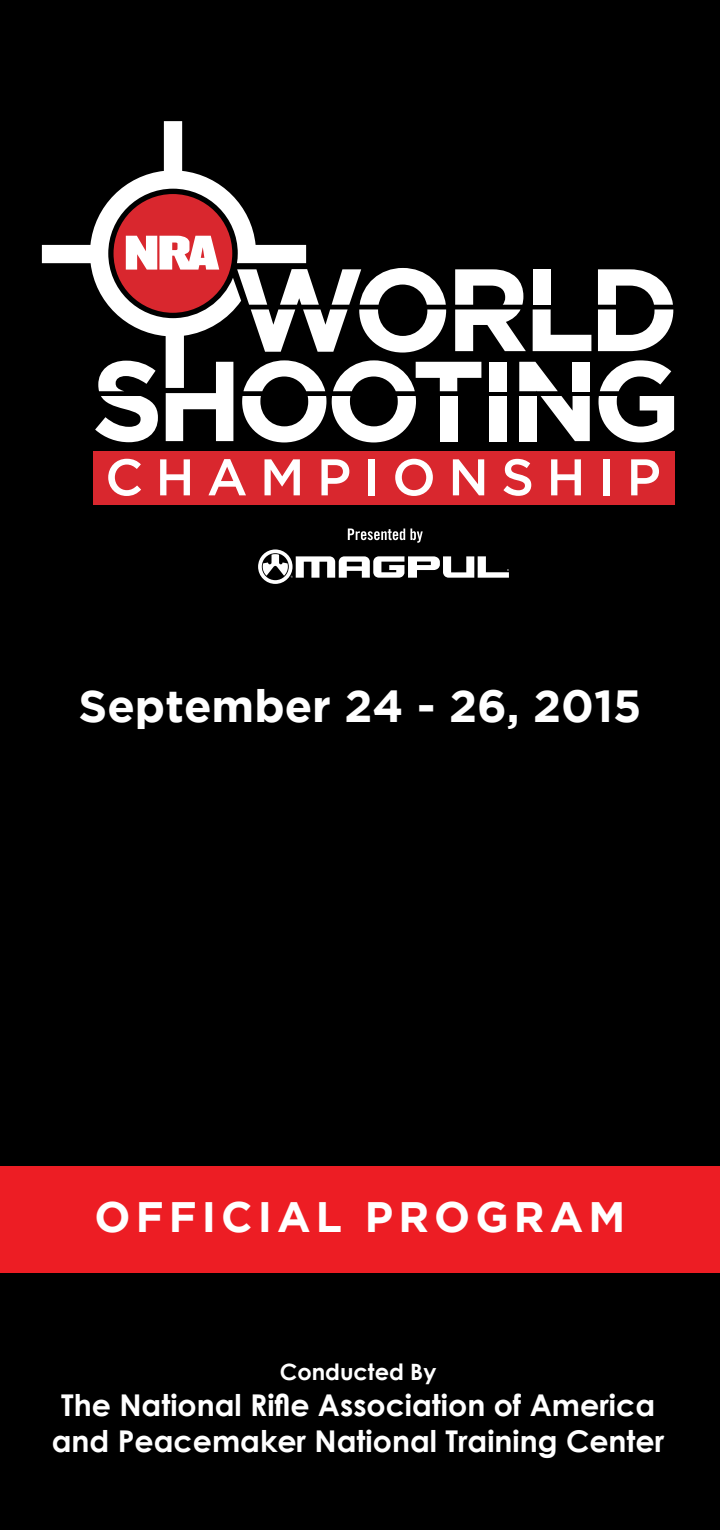
<style>
.page{position:relative;width:720px;height:1530px;background:#000}
.page>*{position:absolute;margin:0;border:0;box-sizing:border-box;transform-origin:0 0}
.t1{font:700 45px "Gotham";color:#fff}
.t2{font:700 42.5px "Gotham";letter-spacing:.12em;color:#fff}
.t3{font:700 30px/36px "Century Gothic";color:#fff;text-align:center}
.t4{font:700 22.5px "Century Gothic";color:#fff}
</style>
<div class="page">
<svg style="left:95px;top:388px;width:63px;height:54px"></svg>
<svg style="left:242px;top:366px;width:84px;height:76px"></svg>
<div style="left:489px;top:362px;width:17px;height:29px;background:#fff"></div>
<div style="left:489px;top:396px;width:17px;height:45px;background:#fff"></div>
<svg style="left:332px;top:360px;width:149px;height:82px"></svg>
<div style="left:440px;top:396px;width:17px;height:45px;background:#fff"></div>
<svg style="left:519px;top:362px;width:71px;height:79px"></svg>
<div style="left:93px;top:451px;width:581px;height:53px;background:#d9272e"></div>
<svg style="left:108px;top:459px;width:33px;height:37px"></svg>
<svg style="left:160px;top:459px;width:30px;height:36px"></svg>
<svg style="left:208px;top:459px;width:38px;height:36px"></svg>
<svg style="left:265px;top:459px;width:35px;height:36px"></svg>
<svg style="left:321px;top:459px;width:28px;height:36px"></svg>
<div style="left:369px;top:459px;width:6px;height:36px;background:#fff"></div>
<svg style="left:395px;top:459px;width:38px;height:37px"></svg>
<svg style="left:453px;top:459px;width:31px;height:36px"></svg>
<svg style="left:503px;top:459px;width:28px;height:37px"></svg>
<svg style="left:551px;top:459px;width:30px;height:36px"></svg>
<div style="left:603px;top:459px;width:6px;height:36px;background:#fff"></div>
<svg style="left:631px;top:459px;width:28px;height:36px"></svg>
<svg style="left:42px;top:121px;width:264px;height:267px"></svg>
<svg style="left:166px;top:362px;width:67px;height:79px"></svg>
<svg style="left:237px;top:268px;width:209px;height:85px"></svg>
<svg style="left:455px;top:269px;width:71px;height:82px"></svg>
<div style="left:533px;top:269px;width:18px;height:36px;background:#fff"></div>
<svg style="left:533px;top:309px;width:58px;height:42px"></svg>
<svg style="left:598px;top:269px;width:75px;height:82px"></svg>
<svg style="left:599px;top:360px;width:75px;height:82px"></svg>
<svg style="left:258px;top:549px;width:251px;height:35px"></svg>
<svg style="left:348px;top:529px;width:75px;height:14px"></svg>
<div style="left:0;top:1166px;width:720px;height:107px;background:#ed1d24"></div>
<h1 class="t1" style="left:79px;top:680px;width:564px">September 24 - 26, 2015</h1>
<h2 class="t2" style="left:95px;top:1192px;width:532px">OFFICIAL PROGRAM</h2>
<p class="t4" style="left:280px;top:1357px;width:158px">Conducted By</p>
<p class="t3" style="left:52px;top:1386px;width:614px">The National Rifle Association of America and Peacemaker National Training Center</p>
</div>
